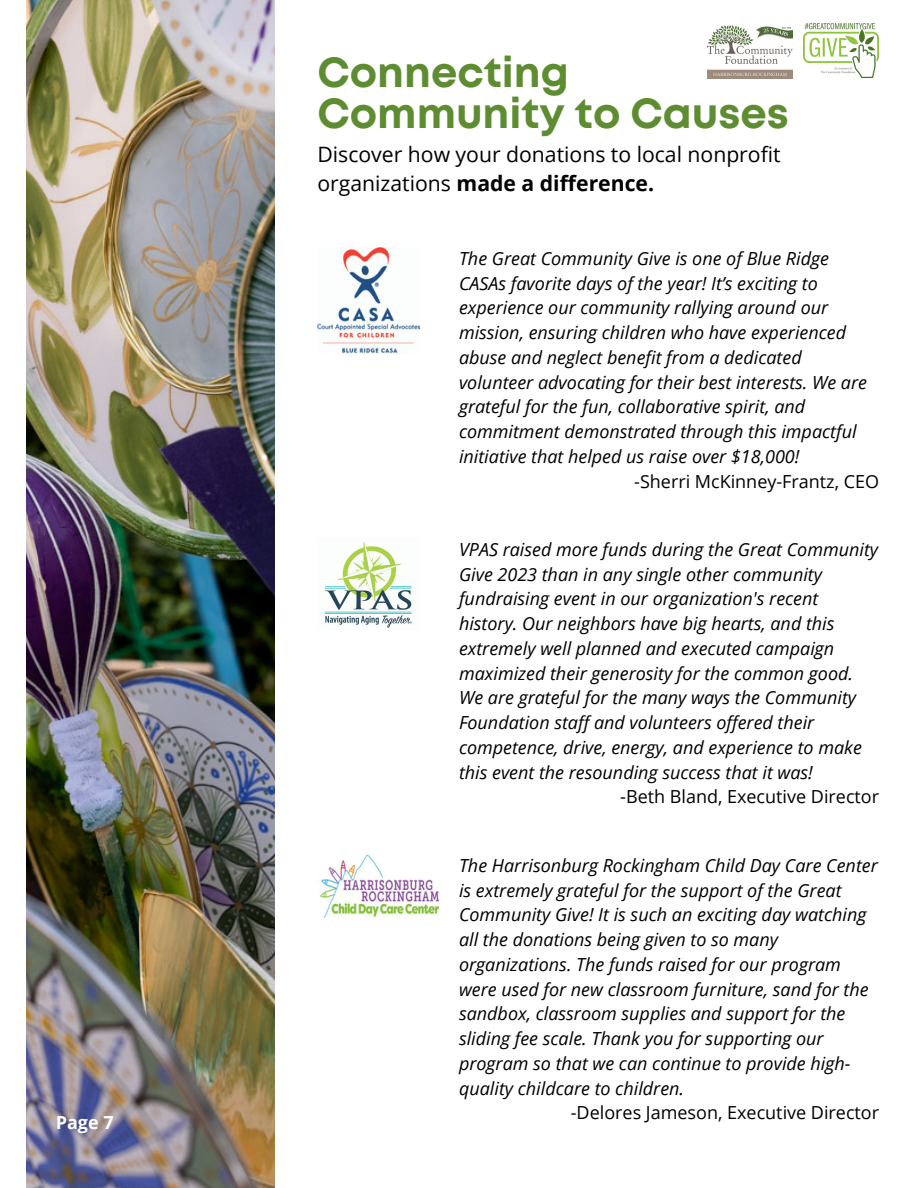
<style>
.page{position:relative;width:918px;height:1188px;background:#fff}
.page>*{position:absolute;margin:0;border:0;box-sizing:border-box;transform-origin:0 0}
.t1{font:700 42px/40.5px "Mont";color:#5e8d31}
.t2{font:21.15px/29.1px "Open Sans";color:#000}
.t3{font:italic 18px/24.8px "Open Sans";color:#000}
.t4{font:18px "Open Sans";color:#000}
.t5{font:700 18px "Open Sans";color:#fff}
.s1{font-weight:700}
</style>
<div class="page">
<img style="left:26px;top:0;width:249px;height:1188px">
<img style="left:317px;top:248px;width:103px;height:105px">
<img style="left:324px;top:541px;width:88px;height:87px">
<img style="left:320px;top:855px;width:120px;height:63px">
<img style="left:707px;top:25px;width:86px;height:54px">
<img style="left:804px;top:24px;width:75px;height:55px">
<p class="t5" style="left:56px;top:1110px;width:59px">Page 7</p>
<p class="t1" style="left:317px;top:56px;width:473px">Connecting<br>Community to Causes</p>
<p class="t2" style="left:317px;top:139px;width:465px">Discover how your donations to local nonprofit organizations <span class="s1">made a difference.</span></p>
<p class="t3" style="left:459px;top:245px;width:410px">The Great Community Give is one of Blue Ridge CASAs favorite days of the year! It’s exciting to experience our community rallying around our mission, ensuring children who have experienced abuse and neglect benefit from a dedicated volunteer advocating for their best interests. We are grateful for the fun, collaborative spirit, and commitment demonstrated through this impactful initiative that helped us raise over $18,000!</p>
<p class="t4" style="left:634px;top:468px;width:246px">-Sherri McKinney-Frantz, CEO</p>
<p class="t3" style="left:459px;top:537px;width:421px">VPAS raised more funds during the Great Community Give 2023 than in any single other community fundraising event in our organization's recent history. Our neighbors have big hearts, and this extremely well planned and executed campaign maximized their generosity for the common good.<br>We are grateful for the many ways the Community Foundation staff and volunteers offered their competence, drive, energy, and experience to make this event the resounding success that it was!</p>
<p class="t4" style="left:620px;top:784px;width:260px">-Beth Bland, Executive Director</p>
<p class="t3" style="left:459px;top:853px;width:420px">The Harrisonburg Rockingham Child Day Care Center is extremely grateful for the support of the Great Community Give! It is such an exciting day watching all the donations being given to so many organizations. The funds raised for our program were used for new classroom furniture, sand for the sandbox, classroom supplies and support for the sliding fee scale. Thank you for supporting our program so that we can continue to provide high&shy;quality childcare to children.</p>
<p class="t4" style="left:571px;top:1100px;width:310px">-Delores Jameson, Executive Director</p>
</div>
